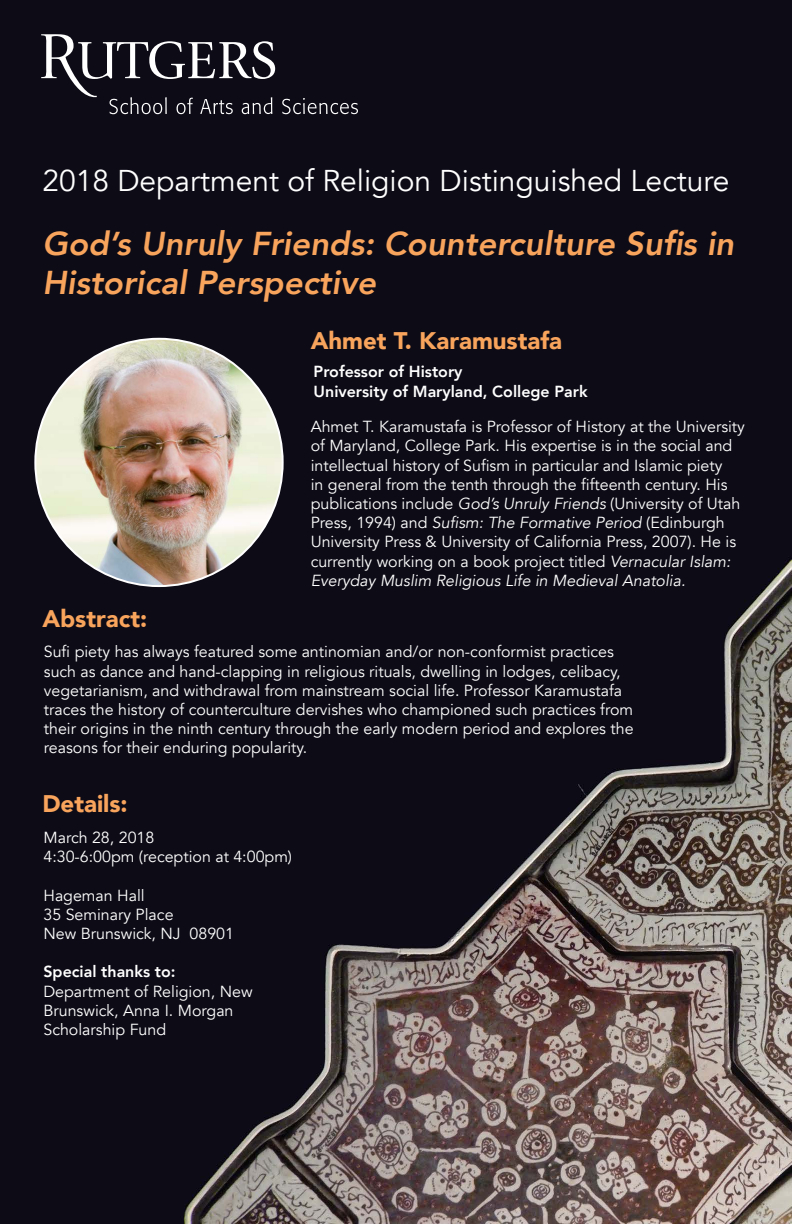
<style>
.page{position:relative;width:792px;height:1224px;background:#fff}
.page>*{position:absolute;margin:0;border:0;box-sizing:border-box;transform-origin:0 0}
.t1{font:italic 800 33px/39.6px "Avenir";color:#f9a45c}
.t2{font:30px "Avenir";color:#fff}
.t3{font:900 24px "Avenir";color:#f9a45c}
.t4{font:16px/19.2px "Avenir";color:#fff}
.t5{font:800 16px/19.2px "Avenir";color:#fff}
.s1{font-style:italic}
</style>
<div class="page">
<img style="left:0;top:0;width:792px;height:1224px">
<svg style="left:282px;top:98px;width:76px;height:16px"></svg>
<svg style="left:41px;top:34px;width:234px;height:80px;background:#36353e"></svg>
<img style="left:35px;top:339px;width:248px;height:247px;border-radius:124px">
<h2 class="t2" style="left:42px;top:163px;width:689px">2018 Department of Religion Distinguished Lecture</h2>
<h1 class="t1" style="left:42px;top:224px;width:693px">God’s Unruly Friends: Counterculture Sufis in<br>Historical Perspective</h1>
<h3 class="t3" style="left:311px;top:320px;width:253px">Ahmet T. Karamustafa</h3>
<p class="t5" style="left:314px;top:362px;width:276px">Professor of History<br>University of Maryland, College Park</p>
<h3 class="t3" style="left:42px;top:598px;width:106px">Abstract:</h3>
<p class="t4" style="left:311px;top:417px;width:436px">Ahmet T. Karamustafa is Professor of History at the University of Maryland, College Park. His expertise is in the social and intellectual history of Sufism in particular and Islamic piety<br>in general from the tenth through the fifteenth century. His publications include <span class="s1">God’s Unruly Friends</span> (University of Utah Press, 1994) and <span class="s1">Sufism: The Formative Period</span> (Edinburgh University Press &amp; University of California Press, 2007). He is currently working on a book project titled <span class="s1">Vernacular Islam:<br>Everyday Muslim Religious Life in Medieval Anatolia.</span></p>
<p class="t4" style="left:44px;top:643px;width:591px">Sufi piety has always featured some antinomian and/or non-conformist practices such as dance and hand-clapping in religious rituals, dwelling in lodges, celibacy, vegetarianism, and withdrawal from mainstream social life. Professor Karamustafa traces the history of counterculture dervishes who championed such practices from their origins in the ninth century through the early modern period and explores the reasons for their enduring popularity.</p>
<h3 class="t3" style="left:42px;top:783px;width:87px">Details:</h3>
<p class="t4" style="left:43px;top:828px;width:250px">March 28, 2018<br>4:30-6:00pm (reception at 4:00pm)</p>
<p class="t4" style="left:43px;top:886px;width:192px">Hageman Hall<br>35 Seminary Place<br>New Brunswick, NJ 08901</p>
<p class="t5" style="left:43px;top:962px;width:134px">Special thanks to:</p>
<p class="t4" style="left:43px;top:982px;width:211px">Department of Religion, New<br>Brunswick, Anna I. Morgan<br>Scholarship Fund</p>
</div>
